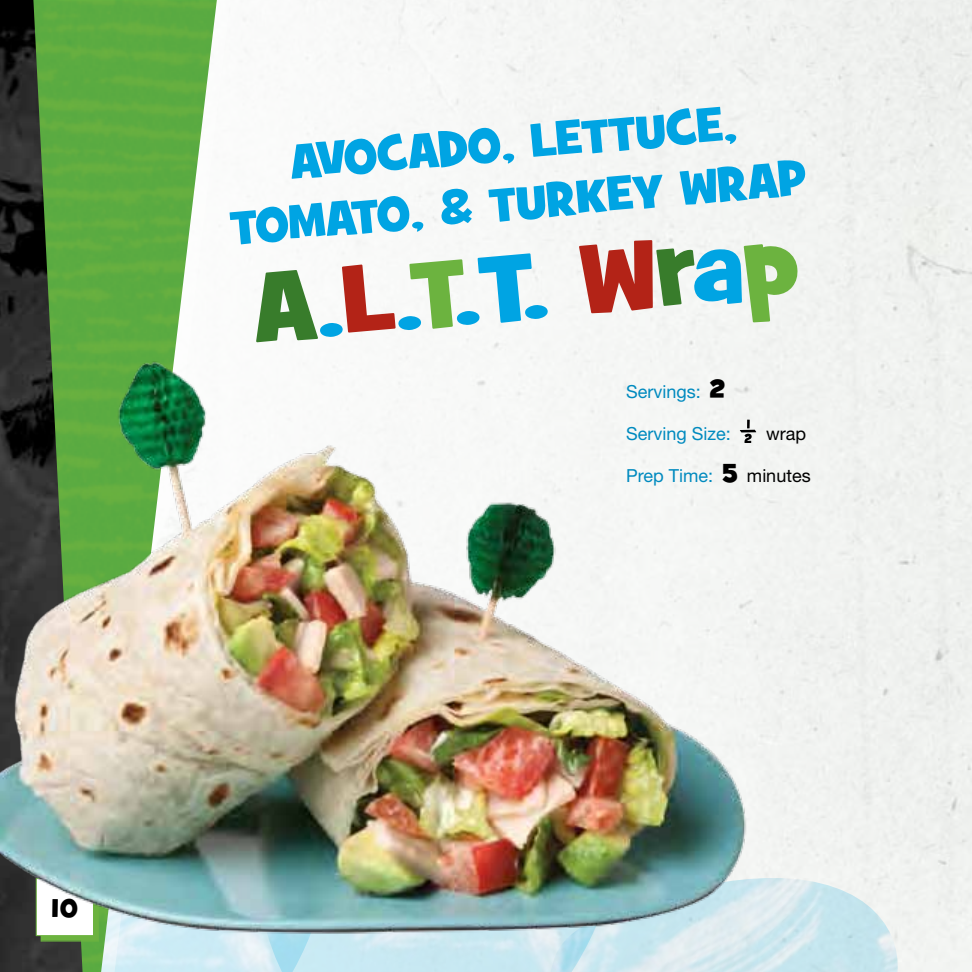
<style>
.page{position:relative;width:972px;height:972px;background:#fff}
.page>*{position:absolute;margin:0;border:0;box-sizing:border-box;transform-origin:0 0}
.t1{font:97.5px "Grilled Cheese BTN";color:#00a4e3}
.t2{font:48px/60px "Grilled Cheese BTN";color:#00a4e3}
.t3{font:25.5px "Grilled Cheese BTN";color:#000}
.t4{font:18px "Helvetica Neue LT Std";color:#008abf}
.t5{font:18px "Helvetica Neue LT Std";color:#000}
.s1{color:#387c2b}
.s2{color:#b32317}
.s3{color:#6cb33f}
.s4{font-family:"Grilled Cheese BTN";font-size:25.2px;color:#000}
.s5{color:#000}
</style>
<div class="page">
<img style="left:838px;top:878px;width:68px;height:94px">
<img style="left:83px;top:0;width:134px;height:348px">
<img style="left:0;top:0;width:83px;height:348px">
<img style="left:0;top:348px;width:838px;height:624px">
<svg style="left:740px;top:420px;width:16px;height:23px"></svg>
<h2 class="t2" style="left:223px;top:139px;width:579px;text-indent:214px;rotate:-5deg">do , l ettuc e,<br>to mato , &amp; tur key Wra p</h2>
<h2 class="t2" style="left:288px;top:134px;width:81px;rotate:-5deg">avoca</h2>
<h1 class="t1" style="left:247px;top:245px;width:551px;rotate:-5deg"><span class="s1">A</span>.<span class="s2">L</span>.<span class="s3">T</span>.T. <span class="s2">W</span><span class="s1">r</span>a<span class="s3">p</span></h1>
<p class="t4" style="left:626px;top:381px;width:100px">Servings: <span class="s4">2</span></p>
<p class="t4" style="left:626px;top:423px;width:106px">Serving Size:</p>
<p class="t5" style="left:766px;top:423px;width:41px">wrap</p>
<p class="t4" style="left:626px;top:465px;width:186px">Prep Time: <span class="s4">5</span> <span class="s5">minutes</span></p>
<h3 class="t3" style="left:52px;top:892px;width:28px">10</h3>
</div>
